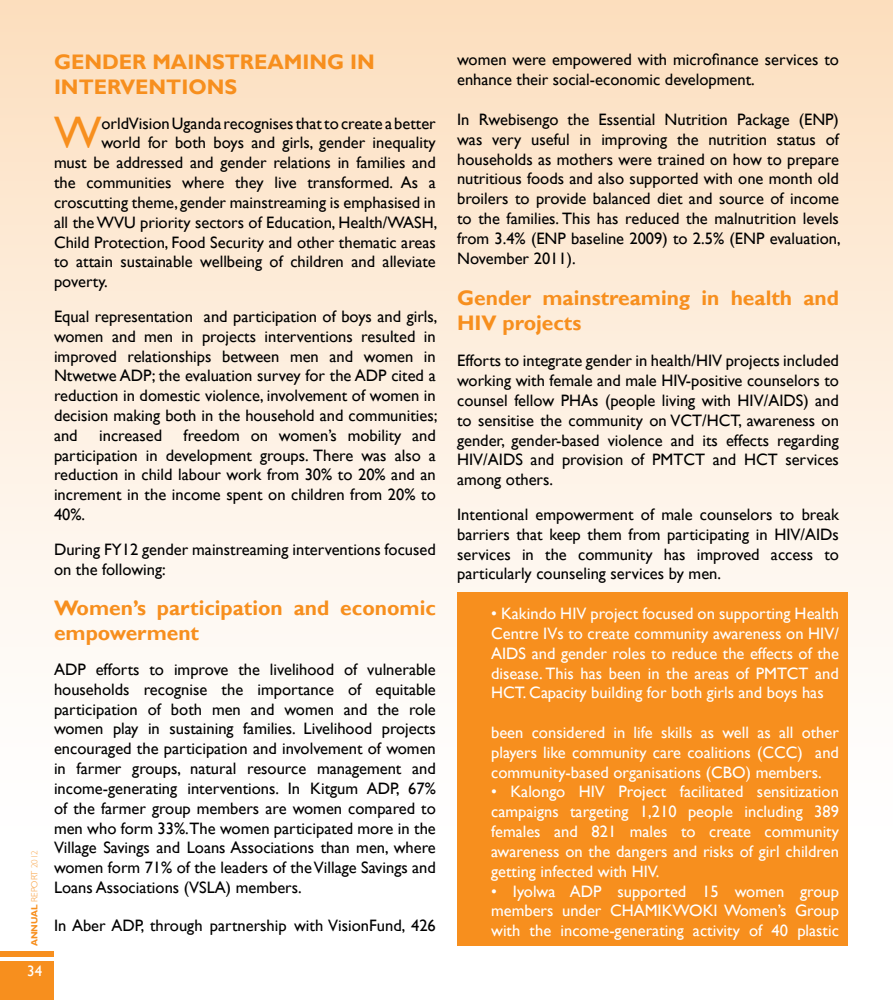
<style>
.page{position:relative;width:893px;height:1000px;background:#fff}
.page>*{position:absolute;margin:0;border:0;box-sizing:border-box;transform-origin:0 0}
.t1{font:45.45px "Gill Sans";color:#f78f1e}
.t2{font:700 21px/25.2px "Gill Sans";color:#f78f1e}
.t3{font:16.5px/19.8px "Gill Sans";color:#000;text-align:justify}
.t4{font:16.5px/19.8px "Gill Sans";color:#fff;text-align:justify}
.t5{font:15px "Gill Sans";color:#fff}
.t6{font:700 9px "Gill Sans";color:#f78f1e}
.s1{font-family:"Gill Sans MT Pro";font-weight:300;color:#f89a34}
.s2{font-family:"Gill Sans MT Pro";font-weight:300;color:#f9ab56}
</style>
<div class="page">
<div style="left:0;top:0;width:893px;height:838px;background:linear-gradient(to bottom,#fcdfc0,#fff)"></div>
<div style="left:0;top:951px;width:54px;height:5px;background:#f78f1e"></div>
<div style="left:0;top:961px;width:54px;height:38px;background:#f78f1e"></div>
<div style="left:457px;top:592px;width:391px;height:353px;background:#f78f1e"></div>
<p class="t6" style="left:29px;top:946px;width:98px;rotate:-90deg">ANNUAL <span class="s1">REPORT</span> <span class="s2">2012</span></p>
<p class="t5" style="left:27px;top:962px;width:16px">34</p>
<p class="t2" style="left:54px;top:49px;width:322px">GENDER MAINSTREAMING IN<br>INTERVENTIONS</p>
<h1 class="t1" style="left:54px;top:107px;width:49px">W</h1>
<p class="t3" style="left:101px;top:113px;width:336px">orld Vision Uganda recognises that to create a better</p>
<p class="t3" style="left:101px;top:133px;width:336px">world for both boys and girls, gender inequality</p>
<p class="t3" style="left:54px;top:153px;width:383px">must be addressed and gender relations in families and</p>
<p class="t3" style="left:54px;top:173px;width:383px">the communities where they live transformed. As a</p>
<p class="t3" style="left:54px;top:193px;width:383px">croscutting theme, gender mainstreaming is emphasised in</p>
<p class="t3" style="left:54px;top:212px;width:385px">all the WVU priority sectors of Education, Health/WASH,</p>
<p class="t3" style="left:54px;top:232px;width:383px">Child Protection, Food Security and other thematic areas</p>
<p class="t3" style="left:54px;top:252px;width:383px">to attain sustainable wellbeing of children and alleviate</p>
<p class="t3" style="left:54px;top:272px;width:55px">poverty.</p>
<p class="t3" style="left:54px;top:307px;width:385px">Equal representation and participation of boys and girls, women and men in projects interventions resulted in improved relationships between men and women in Ntwetwe ADP; the evaluation survey for the ADP cited a reduction in domestic violence, involvement of women in decision making both in the household and communities; and</p>
<p class="t3" style="left:54px;top:425px;width:383px;text-indent:130px">freedom on women’s mobility and participation in development groups. There was also a reduction in child labour work from 30% to 20% and an increment in the income spent on children from 20% to 40%.</p>
<p class="t3" style="left:54px;top:539px;width:383px">During FY12 gender mainstreaming interventions focused on the following:</p>
<p class="t2" style="left:54px;top:595px;width:383px">Women’s participation and economic empowerment</p>
<p class="t3" style="left:54px;top:659px;width:383px">ADP efforts to improve the livelihood of vulnerable households recognise the importance of equitable participation of both men and women and the role women play in sustaining families. Livelihood projects encouraged the participation and involvement of women in farmer groups, natural resource management and income-generating interventions. In Kitgum ADP, 67% of the farmer group members are women compared to men who form 33%.The women participated more in the Village Savings and Loans Associations than men, where women form 71 % of the leaders of the Village Savings and Loans Associations (VSLA) members.</p>
<p class="t3" style="left:54px;top:915px;width:383px">In Aber ADP, through partnership with VisionFund, 426</p>
<p class="t3" style="left:99px;top:425px;width:64px">increased</p>
<p class="t3" style="left:457px;top:50px;width:383px">women were empowered with microfinance services to enhance their social-economic development.</p>
<p class="t3" style="left:457px;top:110px;width:385px">In Rwebisengo the Essential Nutrition Package (ENP) was very useful in improving the nutrition status of households as mothers were trained on how to prepare nutritious foods and also supported with one month old broilers to provide balanced diet and source of income to the families. This has reduced the malnutrition levels from 3.4% (ENP baseline 2009) to 2.5% (ENP evaluation, November 2011 ).</p>
<p class="t2" style="left:457px;top:286px;width:383px">Gender mainstreaming in health and<br>HIV projects</p>
<p class="t3" style="left:457px;top:351px;width:383px">Efforts to integrate gender in health/HIV projects included working with female and male HIV-positive counselors to counsel fellow PHAs (people living with HIV/AIDS) and to sensitise the community on VCT/HCT, awareness on gender, gender-based violence and its effects regarding HIV/AIDS and provision of PMTCT and HCT services among others.</p>
<p class="t3" style="left:457px;top:504px;width:383px">Intentional empowerment of male counselors to break barriers that keep them from participating in HIV/AIDs services in the community has improved access to particularly counseling services by men.</p>
<p class="t4" style="left:491px;top:603px;width:349px">• Kakindo HIV project focused on supporting Health Centre IVs to create community awareness on HIV/ AIDS and gender roles to reduce the effects of the disease. This has been in the areas of PMTCT and HCT. Capacity building for both girls and boys has</p>
<p class="t4" style="left:491px;top:722px;width:349px">been considered in life skills as well as all other players like community care coalitions (CCC) and community-based organisations (CBO) members.</p>
<p class="t4" style="left:491px;top:782px;width:349px">• Kalongo HIV Project facilitated sensitization campaigns targeting 1 ,21 0 people including 389 females and 821</p>
<p class="t4" style="left:491px;top:821px;width:349px;text-indent:139px">males to create community awareness on the dangers and risks of girl children getting infected with HIV.</p>
<p class="t4" style="left:491px;top:881px;width:349px">• Iyolwa ADP supported 1 5 women group members under CHAMIKWOKI Women’s Group with the income-generating activity of 40 plastic</p>
</div>
